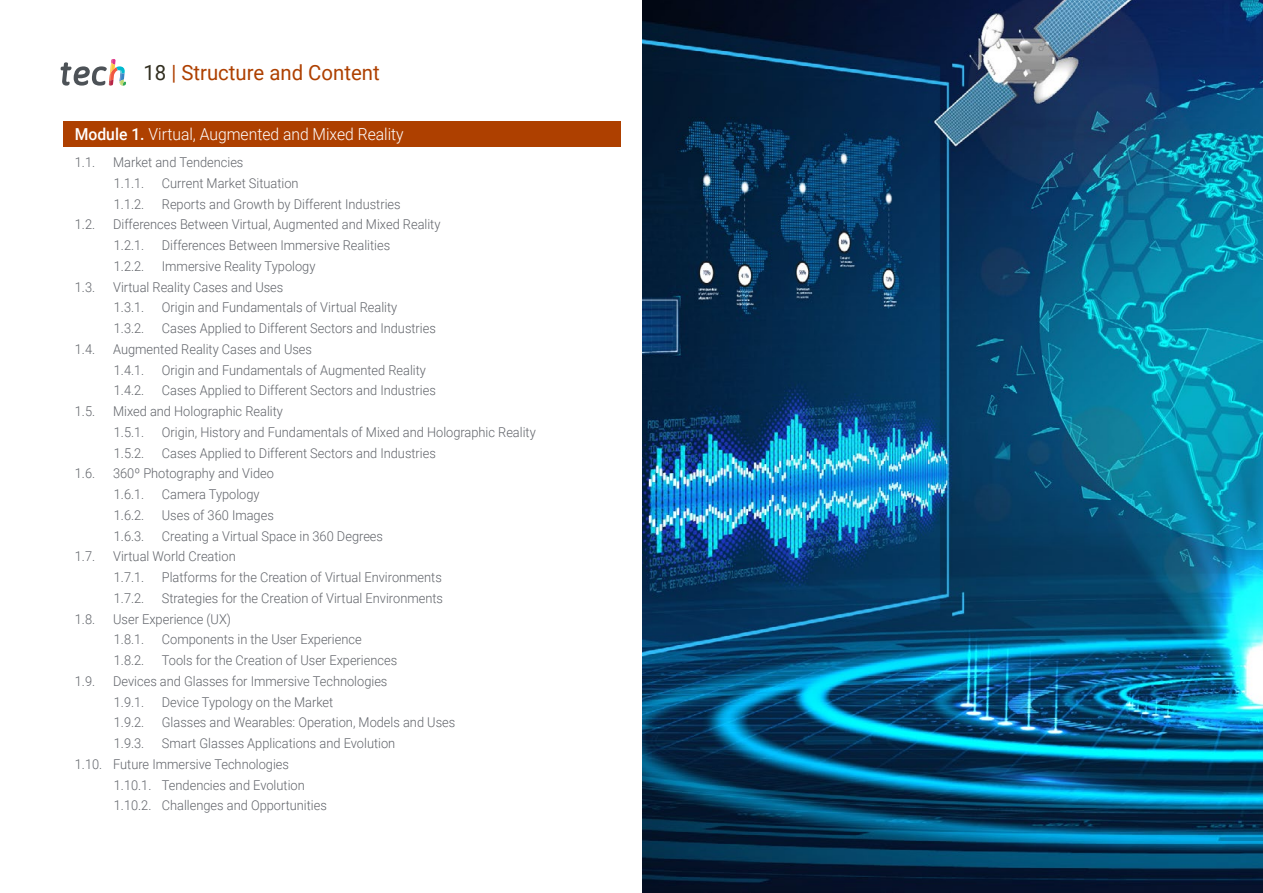
<style>
.page{position:relative;width:1263px;height:893px;background:#fff}
.page>*{position:absolute;margin:0;border:0;box-sizing:border-box;transform-origin:0 0}
.t1{font:21px "Roboto";color:#ae4000}
.t2{font:300 16.5px "Roboto";color:#fff;scale:.95 1}
.t3{font:300 13.5px/20.7px "Roboto";color:#61646a;scale:.95 1}
.s1{color:#312e20}
.s2{font-weight:500}
</style>
<div class="page">
<div style="left:64px;top:121px;width:557px;height:25px;background:#ae4000"></div>
<svg style="left:61px;top:59px;width:65px;height:27px"></svg>
<img style="left:642px;top:0;width:621px;height:893px">
<h1 class="t1" style="left:144px;top:57px;width:238px"><span class="s1">18</span> | Structure and Content</h1>
<p class="t2" style="left:75px;top:123px;width:348px"><span class="s2">Module 1.</span> Virtual, Augmented and Mixed Reality</p>
<p class="t3" style="left:75px;top:151px;width:23px">1.1.</p>
<p class="t3" style="left:113px;top:151px;width:139px">Market and Tendencies<br>1.1.1.</p>
<p class="t3" style="left:162px;top:172px;width:145px">Current Market Situation</p>
<p class="t3" style="left:114px;top:193px;width:34px">1.1.2.</p>
<p class="t3" style="left:162px;top:193px;width:253px">Reports and Growth by Different Industries</p>
<p class="t3" style="left:75px;top:214px;width:23px">1.2.</p>
<p class="t3" style="left:113px;top:214px;width:346px">Differences Between Virtual, Augmented and Mixed Reality<br>1.2.1.</p>
<p class="t3" style="left:162px;top:234px;width:242px">Differences Between Immersive Realities</p>
<p class="t3" style="left:114px;top:255px;width:34px">1.2.2.</p>
<p class="t3" style="left:162px;top:255px;width:163px">Immersive Reality Typology</p>
<p class="t3" style="left:75px;top:276px;width:23px">1.3.</p>
<p class="t3" style="left:113px;top:276px;width:181px">Virtual Reality Cases and Uses<br>1.3.1.</p>
<p class="t3" style="left:162px;top:297px;width:249px">Origin and Fundamentals of Virtual Reality</p>
<p class="t3" style="left:114px;top:317px;width:34px">1.3.2.</p>
<p class="t3" style="left:162px;top:317px;width:290px">Cases Applied to Different Sectors and Industries</p>
<p class="t3" style="left:75px;top:338px;width:23px">1.4.</p>
<p class="t3" style="left:113px;top:338px;width:211px">Augmented Reality Cases and Uses<br>1.4.1.</p>
<p class="t3" style="left:162px;top:359px;width:280px">Origin and Fundamentals of Augmented Reality</p>
<p class="t3" style="left:114px;top:380px;width:34px">1.4.2.</p>
<p class="t3" style="left:162px;top:380px;width:290px">Cases Applied to Different Sectors and Industries</p>
<p class="t3" style="left:75px;top:400px;width:23px">1.5.</p>
<p class="t3" style="left:113px;top:400px;width:180px">Mixed and Holographic Reality<br>1.5.1.</p>
<p class="t3" style="left:162px;top:421px;width:395px">Origin, History and Fundamentals of Mixed and Holographic Reality</p>
<p class="t3" style="left:114px;top:442px;width:34px">1.5.2.</p>
<p class="t3" style="left:162px;top:442px;width:290px">Cases Applied to Different Sectors and Industries</p>
<p class="t3" style="left:75px;top:463px;width:23px">1.6.</p>
<p class="t3" style="left:113px;top:463px;width:171px">360º Photography and Video<br>1.6.1.</p>
<p class="t3" style="left:162px;top:483px;width:104px">Camera Typology</p>
<p class="t3" style="left:114px;top:504px;width:34px">1.6.2.</p>
<p class="t3" style="left:162px;top:504px;width:119px">Uses of 360 Images</p>
<p class="t3" style="left:114px;top:525px;width:34px">1.6.3.</p>
<p class="t3" style="left:162px;top:525px;width:234px">Creating a Virtual Space in 360 Degrees</p>
<p class="t3" style="left:75px;top:546px;width:23px">1.7.</p>
<p class="t3" style="left:113px;top:546px;width:131px">Virtual World Creation<br>1.7.1.</p>
<p class="t3" style="left:162px;top:566px;width:296px">Platforms for the Creation of Virtual Environments</p>
<p class="t3" style="left:114px;top:587px;width:34px">1.7.2.</p>
<p class="t3" style="left:162px;top:587px;width:297px">Strategies for the Creation of Virtual Environments</p>
<p class="t3" style="left:75px;top:608px;width:23px">1.8.</p>
<p class="t3" style="left:113px;top:608px;width:126px">User Experience (UX)<br>1.8.1.</p>
<p class="t3" style="left:162px;top:629px;width:212px">Components in the User Experience</p>
<p class="t3" style="left:114px;top:649px;width:34px">1.8.2.</p>
<p class="t3" style="left:162px;top:649px;width:249px">Tools for the Creation of User Experiences</p>
<p class="t3" style="left:75px;top:670px;width:23px">1.9.</p>
<p class="t3" style="left:113px;top:670px;width:290px">Devices and Glasses for Immersive Technologies<br>1.9.1.</p>
<p class="t3" style="left:162px;top:691px;width:182px">Device Typology on the Market</p>
<p class="t3" style="left:114px;top:712px;width:34px">1.9.2.</p>
<p class="t3" style="left:162px;top:712px;width:310px">Glasses and Wearables: Operation, Models and Uses</p>
<p class="t3" style="left:114px;top:732px;width:34px">1.9.3.</p>
<p class="t3" style="left:162px;top:732px;width:247px">Smart Glasses Applications and Evolution</p>
<p class="t3" style="left:75px;top:753px;width:227px">1.10. Future Immersive Technologies</p>
<p class="t3" style="left:114px;top:774px;width:202px">1.10.1. Tendencies and Evolution</p>
<p class="t3" style="left:114px;top:795px;width:226px">1.10.2. Challenges and Opportunities</p>
</div>
